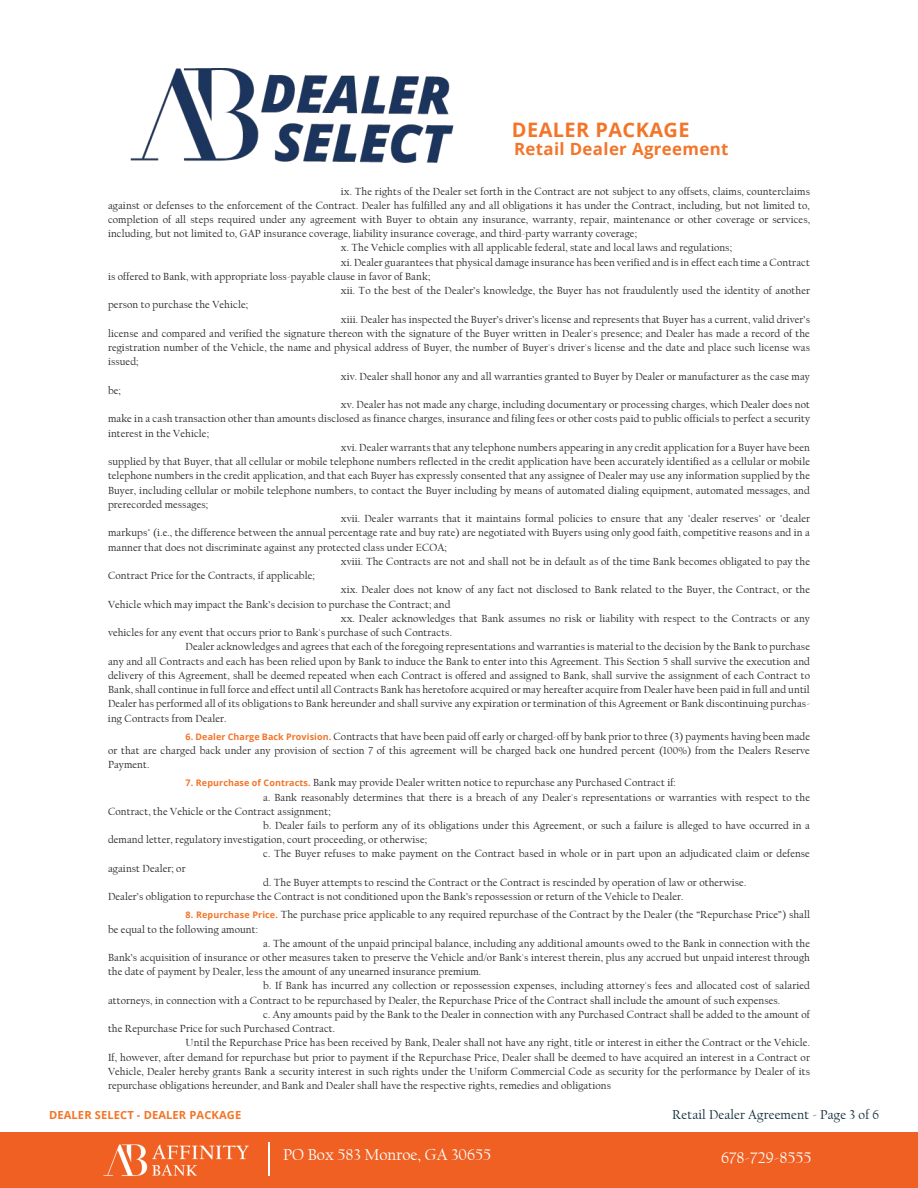
<style>
.page{position:relative;width:918px;height:1188px;background:#fff}
.page>*{position:absolute;margin:0;border:0;box-sizing:border-box;transform-origin:0 0}
.t1{font:700 19.95px "Open Sans";letter-spacing:.02em;color:#f37529}
.t2{font:700 16.8px "Open Sans";letter-spacing:.02em;color:#f37529}
.t3{font:16.5px "Californian FB";color:#fff}
.t4{font:16.5px "Californian FB";color:#fff}
.t5{font:13.5px "Californian FB";letter-spacing:.01em;color:#102a39}
.t6{font:700 11.1px "Open Sans";letter-spacing:.01em;color:#f37529}
.t7{font:10.8px/14.2px "Californian FB";letter-spacing:.01em;color:#231f20;text-align:justify}
.s1{font-family:"Open Sans";font-weight:700;font-size:9px;color:#f37529}
</style>
<div class="page">
<div style="left:0;top:1132px;width:918px;height:56px;background:#ef6022"></div>
<img style="left:103px;top:1144px;width:146px;height:32px">
<hr style="left:268px;top:1143px;width:2px;height:33px;background:#fff">
<img style="left:130px;top:68px;width:324px;height:95px">
<h1 class="t1" style="left:512px;top:116px;width:179px">DEALER PACKAGE</h1>
<h2 class="t2" style="left:514px;top:137px;width:216px">Retail Dealer Agreement</h2>
<p class="t7" style="left:341px;top:184px;width:471px">ix. The rights of the Dealer set forth in the Contract are not subject to any offsets, claims, counterclaims</p>
<p class="t7" style="left:108px;top:198px;width:703px">against or defenses to the enforcement of the Contract. Dealer has fulfilled any and all obligations it has under the Contract, including, but not limited to,</p>
<p class="t7" style="left:108px;top:213px;width:704px">completion of all steps required under any agreement with Buyer to obtain any insurance, warranty, repair, maintenance or other coverage or services,</p>
<p class="t7" style="left:108px;top:227px;width:530px">including, but not limited to, GAP insurance coverage, liability insurance coverage, and third-party warranty coverage;</p>
<p class="t7" style="left:341px;top:241px;width:393px">x. The Vehicle complies with all applicable federal, state and local laws and regulations;</p>
<p class="t7" style="left:341px;top:255px;width:471px">xi. Dealer guarantees that physical damage insurance has been verified and is in effect each time a Contract</p>
<p class="t7" style="left:108px;top:269px;width:324px">is offered to Bank, with appropriate loss-payable clause in favor of Bank;</p>
<p class="t7" style="left:341px;top:284px;width:471px">xii. To the best of the Dealer’s knowledge, the Buyer has not fraudulently used the identity of another</p>
<p class="t7" style="left:108px;top:298px;width:142px">person to purchase the Vehicle;</p>
<p class="t7" style="left:341px;top:312px;width:471px">xiii. Dealer has inspected the Buyer’s driver’s license and represents that Buyer has a current, valid driver’s</p>
<p class="t7" style="left:108px;top:326px;width:703px">license and compared and verified the signature thereon with the signature of the Buyer written in Dealer's presence; and Dealer has made a record of the</p>
<p class="t7" style="left:108px;top:341px;width:704px">registration number of the Vehicle, the name and physical address of Buyer, the number of Buyer's driver's license and the date and place such license was</p>
<p class="t7" style="left:108px;top:355px;width:32px">issued;</p>
<p class="t7" style="left:341px;top:369px;width:471px">xiv. Dealer shall honor any and all warranties granted to Buyer by Dealer or manufacturer as the case may</p>
<p class="t7" style="left:108px;top:383px;width:14px">be;</p>
<p class="t7" style="left:341px;top:398px;width:471px">xv. Dealer has not made any charge, including documentary or processing charges, which Dealer does not</p>
<p class="t7" style="left:108px;top:412px;width:704px">make in a cash transaction other than amounts disclosed as finance charges, insurance and filing fees or other costs paid to public officials to perfect a security</p>
<p class="t7" style="left:108px;top:426px;width:103px">interest in the Vehicle;</p>
<p class="t7" style="left:341px;top:440px;width:471px">xvi. Dealer warrants that any telephone numbers appearing in any credit application for a Buyer have been</p>
<p class="t7" style="left:108px;top:455px;width:703px">supplied by that Buyer, that all cellular or mobile telephone numbers reflected in the credit application have been accurately identified as a cellular or mobile</p>
<p class="t7" style="left:108px;top:469px;width:704px">telephone numbers in the credit application, and that each Buyer has expressly consented that any assignee of Dealer may use any information supplied by the</p>
<p class="t7" style="left:108px;top:483px;width:703px">Buyer, including cellular or mobile telephone numbers, to contact the Buyer including by means of automated dialing equipment, automated messages, and</p>
<p class="t7" style="left:108px;top:497px;width:102px">prerecorded messages;</p>
<p class="t7" style="left:341px;top:512px;width:471px">xvii. Dealer warrants that it maintains formal policies to ensure that any "dealer reserves" or "dealer</p>
<p class="t7" style="left:108px;top:526px;width:703px">markups" (i.e., the difference between the annual percentage rate and buy rate) are negotiated with Buyers using only good faith, competitive reasons and in a</p>
<p class="t7" style="left:108px;top:540px;width:340px">manner that does not discriminate against any protected class under ECOA;</p>
<p class="t7" style="left:341px;top:554px;width:471px">xviii. The Contracts are not and shall not be in default as of the time Bank becomes obligated to pay the</p>
<p class="t7" style="left:108px;top:569px;width:208px">Contract Price for the Contracts, if applicable;</p>
<p class="t7" style="left:341px;top:583px;width:471px">xix. Dealer does not know of any fact not disclosed to Bank related to the Buyer, the Contract, or the</p>
<p class="t7" style="left:108px;top:597px;width:344px">Vehicle which may impact the Bank’s decision to purchase the Contract; and</p>
<p class="t7" style="left:341px;top:611px;width:471px">xx. Dealer acknowledges that Bank assumes no risk or liability with respect to the Contracts or any</p>
<p class="t7" style="left:108px;top:626px;width:346px">vehicles for any event that occurs prior to Bank's purchase of such Contracts.</p>
<p class="t7" style="left:186px;top:640px;width:626px">Dealer acknowledges and agrees that each of the foregoing representations and warranties is material to the decision by the Bank to purchase</p>
<p class="t7" style="left:108px;top:654px;width:703px">any and all Contracts and each has been relied upon by Bank to induce the Bank to enter into this Agreement. This Section 5 shall survive the execution and</p>
<p class="t7" style="left:108px;top:668px;width:704px">delivery of this Agreement, shall be deemed repeated when each Contract is offered and assigned to Bank, shall survive the assignment of each Contract to</p>
<p class="t7" style="left:108px;top:683px;width:703px">Bank, shall continue in full force and effect until all Contracts Bank has heretofore acquired or may hereafter acquire from Dealer have been paid in full and until</p>
<p class="t7" style="left:108px;top:697px;width:704px">Dealer has performed all of its obligations to Bank hereunder and shall survive any expiration or termination of this Agreement or Bank discontinuing purchas-</p>
<p class="t7" style="left:108px;top:711px;width:120px">ing Contracts from Dealer.</p>
<p class="t7" style="left:108px;top:729px;width:704px;text-indent:78px"><span class="s1">6. Dealer Charge Back Provision.</span> Contracts that have been paid off early or charged-off by bank prior to three (3) payments having been made or that are charged back under any provision of section 7 of this agreement will be charged back one hundred percent (100%) from the Dealers Reserve Payment.</p>
<p class="t7" style="left:186px;top:776px;width:492px"><span class="s1">7. Repurchase of Contracts.</span> Bank may provide Dealer written notice to repurchase any Purchased Contract if:</p>
<p class="t7" style="left:263px;top:790px;width:548px">a. Bank reasonably determines that there is a breach of any Dealer's representations or warranties with respect to the</p>
<p class="t7" style="left:108px;top:804px;width:224px">Contract, the Vehicle or the Contract assignment;</p>
<p class="t7" style="left:263px;top:818px;width:548px">b. Dealer fails to perform any of its obligations under this Agreement, or such a failure is alleged to have occurred in a</p>
<p class="t7" style="left:108px;top:833px;width:321px">demand letter, regulatory investigation, court proceeding, or otherwise;</p>
<p class="t7" style="left:263px;top:847px;width:548px">c. The Buyer refuses to make payment on the Contract based in whole or in part upon an adjudicated claim or defense</p>
<p class="t7" style="left:108px;top:861px;width:79px">against Dealer; or</p>
<p class="t7" style="left:263px;top:875px;width:485px">d. The Buyer attempts to rescind the Contract or the Contract is rescinded by operation of law or otherwise.</p>
<p class="t7" style="left:108px;top:890px;width:577px">Dealer’s obligation to repurchase the Contract is not conditioned upon the Bank’s repossession or return of the Vehicle to Dealer.</p>
<p class="t7" style="left:186px;top:908px;width:626px"><span class="s1">8. Repurchase Price.</span> The purchase price applicable to any required repurchase of the Contract by the Dealer (the “Repurchase Price”) shall</p>
<p class="t7" style="left:108px;top:922px;width:152px">be equal to the following amount:</p>
<p class="t7" style="left:263px;top:936px;width:548px">a. The amount of the unpaid principal balance, including any additional amounts owed to the Bank in connection with the</p>
<p class="t7" style="left:108px;top:950px;width:703px">Bank’s acquisition of insurance or other measures taken to preserve the Vehicle and/or Bank's interest therein, plus any accrued but unpaid interest through</p>
<p class="t7" style="left:108px;top:965px;width:375px">the date of payment by Dealer, less the amount of any unearned insurance premium.</p>
<p class="t7" style="left:263px;top:979px;width:548px">b. If Bank has incurred any collection or repossession expenses, including attorney's fees and allocated cost of salaried</p>
<p class="t7" style="left:108px;top:993px;width:674px">attorneys, in connection with a Contract to be repurchased by Dealer, the Repurchase Price of the Contract shall include the amount of such expenses.</p>
<p class="t7" style="left:263px;top:1007px;width:548px">c. Any amounts paid by the Bank to the Dealer in connection with any Purchased Contract shall be added to the amount of</p>
<p class="t7" style="left:108px;top:1022px;width:229px">the Repurchase Price for such Purchased Contract.</p>
<p class="t7" style="left:186px;top:1036px;width:626px">Until the Repurchase Price has been received by Bank, Dealer shall not have any right, title or interest in either the Contract or the Vehicle.</p>
<p class="t7" style="left:108px;top:1050px;width:703px">If, however, after demand for repurchase but prior to payment if the Repurchase Price, Dealer shall be deemed to have acquired an interest in a Contract or</p>
<p class="t7" style="left:108px;top:1064px;width:704px">Vehicle, Dealer hereby grants Bank a security interest in such rights under the Uniform Commercial Code as security for the performance by Dealer of its</p>
<p class="t7" style="left:108px;top:1079px;width:504px">repurchase obligations hereunder, and Bank and Dealer shall have the respective rights, remedies and obligations</p>
<p class="t6" style="left:49px;top:1107px;width:194px">DEALER SELECT - DEALER PACKAGE</p>
<p class="t5" style="left:672px;top:1107px;width:208px">Retail Dealer Agreement - Page 3 of 6</p>
<h3 class="t3" style="left:283px;top:1146px;width:210px">PO Box 583 Monroe, GA 30655</h3>
<h3 class="t4" style="left:721px;top:1148px;width:92px">678-729-8555</h3>
</div>
